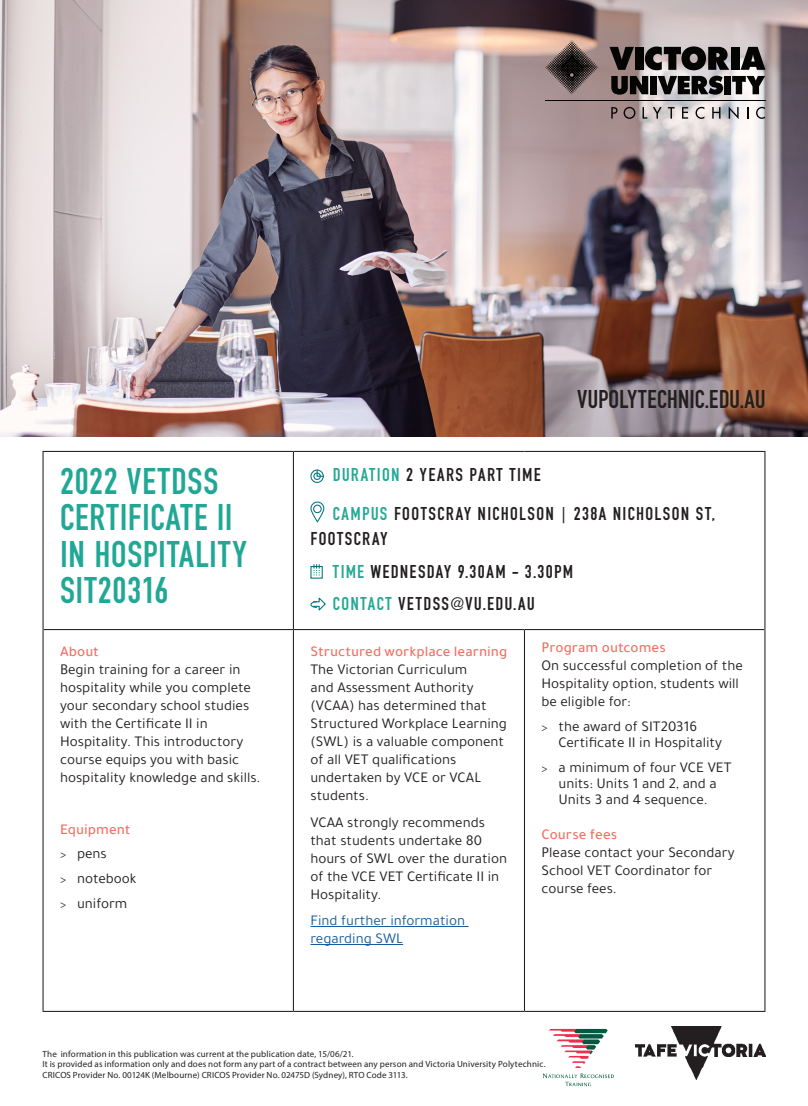
<style>
.page{position:relative;width:808px;height:1106px;background:#fff}
.page>*{position:absolute;margin:0;border:0;box-sizing:border-box;transform-origin:0 0}
.VUP_Main_Sub_Heading{font:39px/36px "Engschrift DIND";letter-spacing:.02em;color:#21a795}
.VUP_Front_-_URL{font:27px "Engschrift DIND";letter-spacing:.005em;color:#231f20}
.VUP_Course_Info{font:19.5px/25.5px "Engschrift DIND";letter-spacing:.075em;color:#231f20}
.VUP_Body{font:15px/18px "Tajawal";color:#231f20}
.VUP_Body_Intro{font:15px/18px "Tajawal";color:#231f20}
.VUP_Body_Sub_Heading{font:500 15px "Tajawal";letter-spacing:.005em;color:#f26f62}
.VUP_Body-2{font:15px/18px "Tajawal";color:#175d9e}
.VUP_Body_Intro-2{font:500 15px "Tajawal";color:#f26f62}
.VUP_Disclaimer{font:9px/10.8px "Myriad Pro";letter-spacing:.015em;color:#231f20}
.s1{font-family:"Myriad Pro";font-size:10.5px}
.s2{color:#24a895}
</style>
<div class="page">
<img style="left:0;top:0;width:808px;height:436px">
<svg style="left:609px;top:47px;width:25px;height:23px"></svg>
<div style="left:635px;top:47px;width:9px;height:23px;background:#040503"></div>
<svg style="left:645px;top:46px;width:84px;height:24px;background:#4a4746"></svg>
<div style="left:731px;top:47px;width:8px;height:23px;background:#040503"></div>
<svg style="left:740px;top:47px;width:25px;height:23px"></svg>
<svg style="left:611px;top:76px;width:37px;height:19px"></svg>
<div style="left:650px;top:76px;width:7px;height:18px;background:#040503"></div>
<svg style="left:658px;top:76px;width:65px;height:19px"></svg>
<div style="left:724px;top:76px;width:7px;height:18px;background:#040503"></div>
<svg style="left:732px;top:76px;width:33px;height:18px"></svg>
<svg style="left:545px;top:40px;width:54px;height:54px;background:#7b6964"></svg>
<hr style="left:545px;top:100px;width:220px;height:1px;background:#040503">
<svg style="left:611px;top:107px;width:6px;height:12px"></svg>
<svg style="left:623px;top:107px;width:12px;height:12px"></svg>
<svg style="left:642px;top:107px;width:5px;height:12px"></svg>
<svg style="left:653px;top:107px;width:9px;height:12px"></svg>
<svg style="left:668px;top:107px;width:7px;height:12px"></svg>
<svg style="left:682px;top:107px;width:6px;height:12px"></svg>
<svg style="left:695px;top:107px;width:9px;height:12px"></svg>
<svg style="left:712px;top:107px;width:8px;height:12px"></svg>
<svg style="left:729px;top:107px;width:9px;height:12px"></svg>
<svg style="left:747px;top:107px;width:1px;height:12px"></svg>
<svg style="left:756px;top:107px;width:9px;height:12px"></svg>
<hr style="left:43px;top:451px;width:250px;height:1px;background:#231f20">
<hr style="left:43px;top:452px;width:1px;height:177px;background:#231f20">
<hr style="left:293px;top:451px;width:231px;height:1px;background:#231f20">
<hr style="left:524px;top:451px;width:241px;height:1px;background:#231f20">
<hr style="left:764px;top:452px;width:1px;height:177px;background:#231f20">
<hr style="left:293px;top:452px;width:1px;height:177px;background:#231f20">
<hr style="left:44px;top:629px;width:249px;height:1px;background:#231f20">
<hr style="left:293px;top:629px;width:231px;height:1px;background:#231f20">
<hr style="left:293px;top:630px;width:1px;height:380px;background:#231f20">
<hr style="left:524px;top:629px;width:240px;height:1px;background:#231f20">
<hr style="left:524px;top:630px;width:1px;height:380px;background:#231f20">
<hr style="left:43px;top:629px;width:1px;height:381px;background:#231f20">
<hr style="left:764px;top:629px;width:1px;height:381px;background:#231f20">
<hr style="left:43px;top:1010px;width:250px;height:1px;background:#231f20">
<hr style="left:293px;top:1010px;width:231px;height:1px;background:#231f20">
<hr style="left:524px;top:1010px;width:241px;height:1px;background:#231f20">
<div style="left:310px;top:469px;width:14px;height:14px;border:1px solid #007481;border-radius:50%"></div>
<svg style="left:316px;top:469px;width:8px;height:8px"></svg>
<div style="left:313px;top:472px;width:8px;height:8px;border:1px solid #007481;border-radius:50%"></div>
<div style="left:310px;top:501px;width:14px;height:21px;border:1px solid #007481;border-radius:6px"></div>
<div style="left:313px;top:504px;width:9px;height:9px;border:1px solid #007481;border-radius:50%"></div>
<svg style="left:313px;top:564px;width:7px;height:12px"></svg>
<svg style="left:310px;top:597px;width:16px;height:14px"></svg>
<hr style="left:310px;top:926px;width:159px;height:1px;background:#175d9e">
<hr style="left:310px;top:944px;width:93px;height:1px;background:#175d9e">
<img style="left:635px;top:1026px;width:130px;height:53px">
<img style="left:521px;top:1011px;width:109px;height:76px">
<p class="VUP_Main_Sub_Heading" style="left:60px;top:464px;width:160px">2022 VETDSS</p>
<p class="VUP_Main_Sub_Heading" style="left:60px;top:500px;width:188px">CERTIFICATE II<br>IN HOSPITALITY<br>SIT20316</p>
<p class="VUP_Body_Sub_Heading" style="left:60px;top:641px;width:41px">About</p>
<p class="VUP_Body" style="left:60px;top:660px;width:202px">Begin training for a career in hospitality while you complete your secondary school studies with the Certificate II in<br>Hospitality. This introductory course equips you with basic hospitality knowledge and skills.</p>
<p class="VUP_Body_Intro-2" style="left:60px;top:818px;width:72px">Equipment</p>
<p class="VUP_Body" style="left:60px;top:844px;width:48px"><span class="s1">&gt;</span> pens</p>
<p class="VUP_Body" style="left:60px;top:869px;width:78px"><span class="s1">&gt;</span> notebook</p>
<p class="VUP_Body" style="left:60px;top:894px;width:69px"><span class="s1">&gt;</span> uniform</p>
<p class="VUP_Front_-_URL" style="left:577px;top:384px;width:189px">VUPOLYTECHNIC.EDU.AU</p>
<p class="VUP_Course_Info" style="left:333px;top:463px;width:209px"><span class="s2">DURATION</span> 2 YEARS PART TIME</p>
<p class="VUP_Course_Info" style="left:310px;top:501px;width:406px;text-indent:22px"><span class="s2">CAMPUS</span> FOOTSCRAY NICHOLSON | 238A NICHOLSON ST,<br>FOOTSCRAY</p>
<p class="VUP_Course_Info" style="left:333px;top:559px;width:242px"><span class="s2">TIME</span> WEDNESDAY 9.30AM - 3.30PM</p>
<p class="VUP_Course_Info" style="left:333px;top:591px;width:203px"><span class="s2">CONTACT</span> VETDSS@VU.EDU.AU</p>
<p class="VUP_Body_Sub_Heading" style="left:310px;top:641px;width:199px">Structured workplace learning</p>
<p class="VUP_Body" style="left:310px;top:660px;width:198px">The Victorian Curriculum<br>and Assessment Authority (VCAA) has determined that<br>Structured Workplace Learning (SWL) is a valuable component of all VET qualifications undertaken by VCE or VCAL students.</p>
<p class="VUP_Body" style="left:310px;top:813px;width:198px">VCAA strongly recommends that students undertake 80 hours of SWL over the duration of the VCE VET Certificate II in<br>Hospitality.</p>
<p class="VUP_Body-2" style="left:310px;top:911px;width:156px">Find further information regarding SWL</p>
<p class="VUP_Body_Sub_Heading" style="left:541px;top:636px;width:126px">Program outcomes</p>
<p class="VUP_Body" style="left:541px;top:656px;width:203px">On successful completion of the<br>Hospitality option, students will be eligible for:</p>
<p class="VUP_Body" style="left:558px;top:718px;width:165px;line-height:16.2px;text-indent:-17px"><span class="s1">&gt;</span> the award of SIT20316<br>Certificate II in Hospitality</p>
<p class="VUP_Body" style="left:541px;top:759px;width:192px;line-height:16.2px;text-align:center"><span class="s1">&gt;</span> a minimum of four VCE VET units: Units 1 and 2, and a<br>Units 3 and 4 sequence.</p>
<p class="VUP_Body_Sub_Heading" style="left:541px;top:823px;width:77px">Course fees</p>
<p class="VUP_Body_Intro" style="left:541px;top:843px;width:195px">Please contact your Secondary<br>School VET Coordinator for course fees.</p>
<p class="VUP_Disclaimer" style="left:43px;top:1048px;width:313px">The information in this publication was current at the publication date, 15/06/21.</p>
<p class="VUP_Disclaimer" style="left:43px;top:1058px;width:504px">It is provided as information only and does not form any part of a contract between any person and Victoria University Polytechnic.<br>CRICOS Provider No. 00124K (Melbourne) CRICOS Provider No. 02475D (Sydney), RTO Code 3113.</p>
</div>
